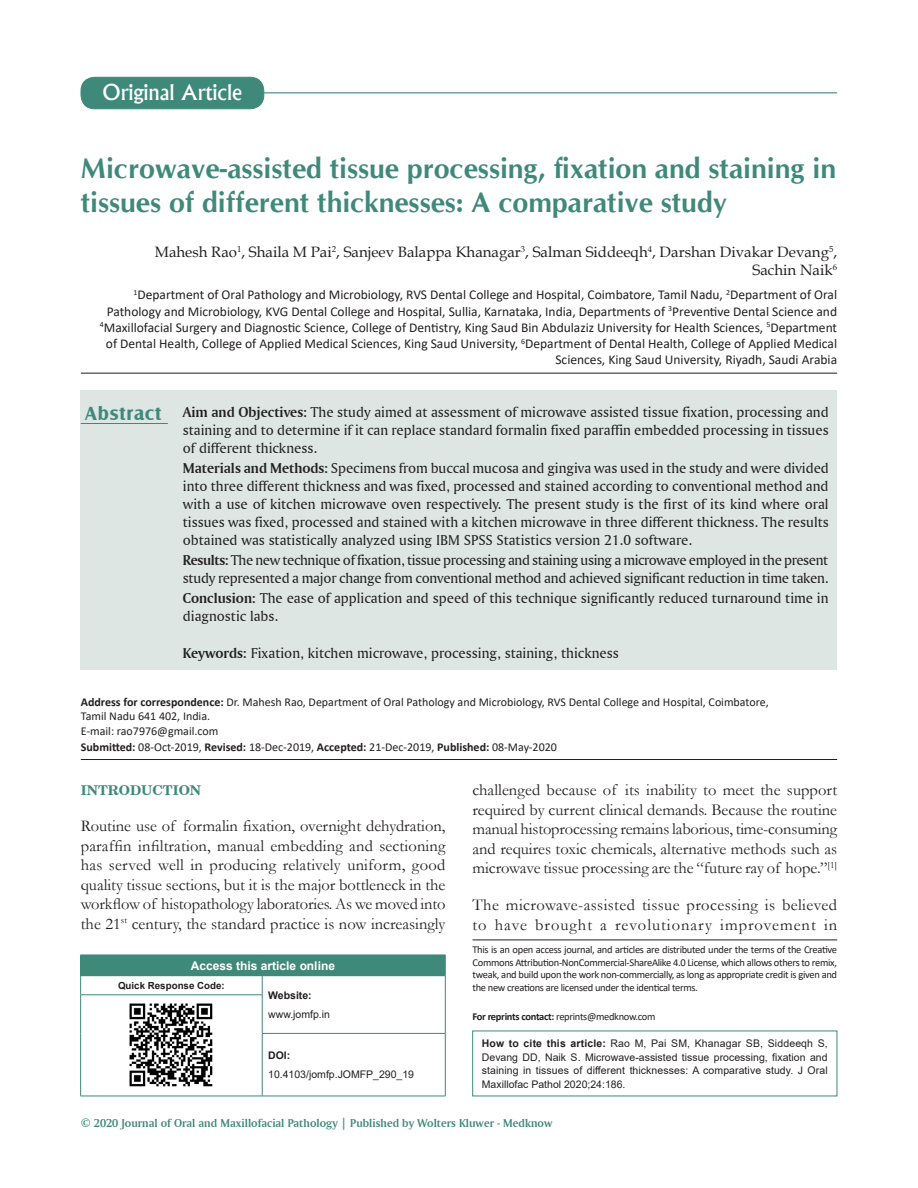
<style>
.page{position:relative;width:918px;height:1188px;background:#fff}
.page>*{position:absolute;margin:0;border:0;box-sizing:border-box;transform-origin:0 0}
.AT{font:700 28.5px/34.2px "CG Omega";color:#3f897a}
.AH{font:500 21px "Albertus";color:#fff}
.ABSH{font:700 19.5px "Castle T";letter-spacing:.04em;color:#3f897a}
.TX{font:16.5px/19.5px "Garamond";color:#231f20;text-align:justify}
.TX-2{font:16.5px/19.5px "Garamond";letter-spacing:.025em;color:#231f20}
.ABS{font:15px/18px "Amerigo BT Roman A";letter-spacing:-.015em;color:#231f20;text-align:justify}
.AU{font:15px/18px "Book Antiqua";color:#231f20;text-align:right}
.KWD{font:15px "Amerigo BT Roman A";color:#231f20}
.AFF{font:13.5px/16.2px "Calibri";color:#231f20;text-align:right}
.t1{font:700 13.5px "Century Schoolbook BT";color:#3f897a}
.ADD{font:12px/14.4px "Calibri";color:#231f20}
.HIS{font:12px "Calibri";color:#231f20}
.t2{font:12px "Amerigo BT Bold A";color:#3f897a}
.AAO{font:700 12px "Arial";color:#fff}
.TX-3{font:10.5px/12.6px "Calibri";letter-spacing:-.03em;color:#231f20;text-align:justify}
.SRC{font:10.5px/13.5px "Arial";letter-spacing:.005em;color:#231f20;text-align:justify}
.WEB{font:10.5px "Arial";color:#231f20}
.WEB-2{font:700 10.5px "Arial";color:#231f20}
.QRC{font:700 9.75px "Arial";color:#231f20}
.s1{font-family:"Amerigo BT Bold A"}
.s2{font-weight:700}
</style>
<div class="page">
<hr style="left:81px;top:373px;width:756px;height:1px;background:#231f20">
<div style="left:81px;top:390px;width:756px;height:279px;background:#dde6e3"></div>
<hr style="left:81px;top:423px;width:87px;height:1px;background:#3f897a">
<hr style="left:81px;top:759px;width:756px;height:1px;background:#231f20">
<div style="left:81px;top:955px;width:364px;height:21px;background:#3f897a"></div>
<svg style="left:80px;top:955px;width:1px;height:40px"></svg>
<hr style="left:80px;top:995px;width:182px;height:1px;background:#3f897a">
<hr style="left:80px;top:995px;width:1px;height:38px;background:#3f897a">
<hr style="left:80px;top:1033px;width:1px;height:63px;background:#3f897a">
<hr style="left:80px;top:1096px;width:182px;height:1px;background:#3f897a">
<svg style="left:262px;top:976px;width:1px;height:19px"></svg>
<svg style="left:445px;top:955px;width:1px;height:40px"></svg>
<hr style="left:262px;top:995px;width:1px;height:38px;background:#3f897a">
<hr style="left:445px;top:995px;width:1px;height:38px;background:#3f897a">
<hr style="left:262px;top:1033px;width:183px;height:1px;background:#3f897a">
<hr style="left:262px;top:1034px;width:1px;height:62px;background:#3f897a">
<hr style="left:445px;top:1034px;width:1px;height:62px;background:#3f897a">
<hr style="left:262px;top:1096px;width:183px;height:1px;background:#3f897a">
<img style="left:129px;top:1003px;width:84px;height:84px">
<hr style="left:472px;top:940px;width:365px;height:1px;background:#231f20">
<div style="left:81px;top:77px;width:183px;height:32px;background:#3f897a;border-radius:14px"></div>
<div style="left:81px;top:77px;width:183px;height:32px;border:1px solid #3f897a;border-radius:14px"></div>
<hr style="left:261px;top:92px;width:576px;height:1px;background:#3f897a">
<p class="AH" style="left:103px;top:80px;width:141px">Original Article</p>
<p class="AT" style="left:81px;top:151px;width:757px">Microwave‑assisted tissue processing, fixation and staining in tissues of different thicknesses: A comparative study</p>
<p class="AU" style="left:155px;top:242px;width:684px">Mahesh Rao<sup>1</sup>, Shaila M Pai<sup>2</sup>, Sanjeev Balappa Khanagar<sup>3</sup>, Salman Siddeeqh<sup>4</sup>, Darshan Divakar Devang<sup>5</sup>,<br>Sachin Naik<sup>6</sup></p>
<p class="AFF" style="left:100px;top:287px;width:739px"><sup>1</sup>Department of Oral Pathology and Microbiology, RVS Dental College and Hospital, Coimbatore, Tamil Nadu, <sup>2</sup>Department of Oral Pathology and Microbiology, KVG Dental College and Hospital, Sullia, Karnataka, India, Departments of <sup>3</sup>Preventive Dental Science and <sup>4</sup>Maxillofacial Surgery and Diagnostic Science, College of Dentistry, King Saud Bin Abdulaziz University for Health Sciences, <sup>5</sup>Department of Dental Health, College of Applied Medical Sciences, King Saud University, <sup>6</sup>Department of Dental Health, College of Applied Medical Sciences, King Saud University, Riyadh, Saudi Arabia</p>
<p class="ABS" style="left:183px;top:402px;width:647px"><span class="s1">Aim and Objectives:</span> The study aimed at assessment of microwave assisted tissue fixation, processing and staining and to determine if it can replace standard formalin fixed paraffin embedded processing in tissues of different thickness.</p>
<p class="ABS" style="left:183px;top:458px;width:648px"><span class="s1">Materials and Methods:</span> Specimens from buccal mucosa and gingiva was used in the study and were divided into three different thickness and was fixed, processed and stained according to conventional method and with a use of kitchen microwave oven respectively. The present study is the first of its kind where oral tissues was fixed, processed and stained with a kitchen microwave in three different thickness. The results obtained was statistically analyzed using IBM SPSS Statistics version 21.0 software.</p>
<p class="ABS" style="left:183px;top:550px;width:647px"><span class="s1">Results:</span> The new technique of fixation, tissue processing and staining using a microwave employed in the present study represented a major change from conventional method and achieved significant reduction in time taken.</p>
<p class="ABS" style="left:183px;top:589px;width:647px"><span class="s1">Conclusion:</span> The ease of application and speed of this technique significantly reduced turnaround time in diagnostic labs.</p>
<p class="KWD" style="left:183px;top:644px;width:437px"><span class="s1">Keywords:</span> Fixation, kitchen microwave, processing, staining, thickness</p>
<p class="ABSH" style="left:85px;top:402px;width:78px">Abstract</p>
<p class="ADD" style="left:81px;top:695px;width:690px"><span class="s2">Address for correspondence:</span> Dr. Mahesh Rao, Department of Oral Pathology and Microbiology, RVS Dental College and Hospital, Coimbatore,<br>Tamil Nadu 641 402, India.<br>E‑mail: rao7976@gmail.com</p>
<p class="HIS" style="left:81px;top:738px;width:478px"><span class="s2">Submitted:</span> 08-Oct-2019, <span class="s2">Revised:</span> 18-Dec-2019, <span class="s2">Accepted:</span> 21-Dec-2019, <span class="s2">Published:</span> 08-May-2020</p>
<h1 class="t1" style="left:81px;top:782px;width:122px">INTRODUCTION</h1>
<p class="TX" style="left:81px;top:816px;width:366px">Routine use of formalin fixation, overnight dehydration, paraffin infiltration, manual embedding and sectioning has served well in producing relatively uniform, good quality tissue sections, but it is the major bottleneck in the workflow of histopathology laboratories. As we moved into the 21<sup>st</sup> century, the standard practice is now increasingly</p>
<p class="AAO" style="left:191px;top:957px;width:146px">Access this article online</p>
<p class="QRC" style="left:118px;top:978px;width:108px">Quick Response Code:</p>
<p class="WEB-2" style="left:268px;top:988px;width:45px">Website:</p>
<p class="WEB" style="left:268px;top:1007px;width:63px">www.jomfp.in</p>
<p class="WEB-2" style="left:268px;top:1048px;width:24px">DOI:</p>
<p class="WEB" style="left:268px;top:1067px;width:147px">10.4103/jomfp.JOMFP_290_19</p>
<p class="TX" style="left:472px;top:780px;width:366px">challenged because of its inability to meet the support required by current clinical demands. Because the routine manual histoprocessing remains laborious, time‑consuming and requires toxic chemicals, alternative methods such as microwave tissue processing are the “future ray of hope.”<sup>[1]</sup></p>
<p class="TX-2" style="left:472px;top:895px;width:366px">The microwave‑assisted tissue processing is believed to have brought a revolutionary improvement in</p>
<p class="TX-3" style="left:472px;top:943px;width:366px">This is an open access journal, and articles are distributed under the terms of the Creative Commons Attribution‑NonCommercial‑ShareAlike 4.0 License, which allows others to remix, tweak, and build upon the work non‑commercially, as long as appropriate credit is given and the new creations are licensed under the identical terms.</p>
<p class="TX-3" style="left:472px;top:1010px;width:185px"><span class="s2">For reprints contact:</span> reprints@medknow.com</p>
<p class="SRC" style="left:482px;top:1037px;width:347px"><span class="s2">How to cite this article:</span> Rao M, Pai SM, Khanagar SB, Siddeeqh S, Devang DD, Naik S. Microwave-assisted tissue processing, fixation and staining in tissues of different thicknesses: A comparative study. J Oral Maxillofac Pathol 2020;24:186.</p>
<p class="t2" style="left:81px;top:1116px;width:473px">© 2020 Journal of Oral and Maxillofacial Pathology | Published by Wolters Kluwer - Medknow</p>
</div>
